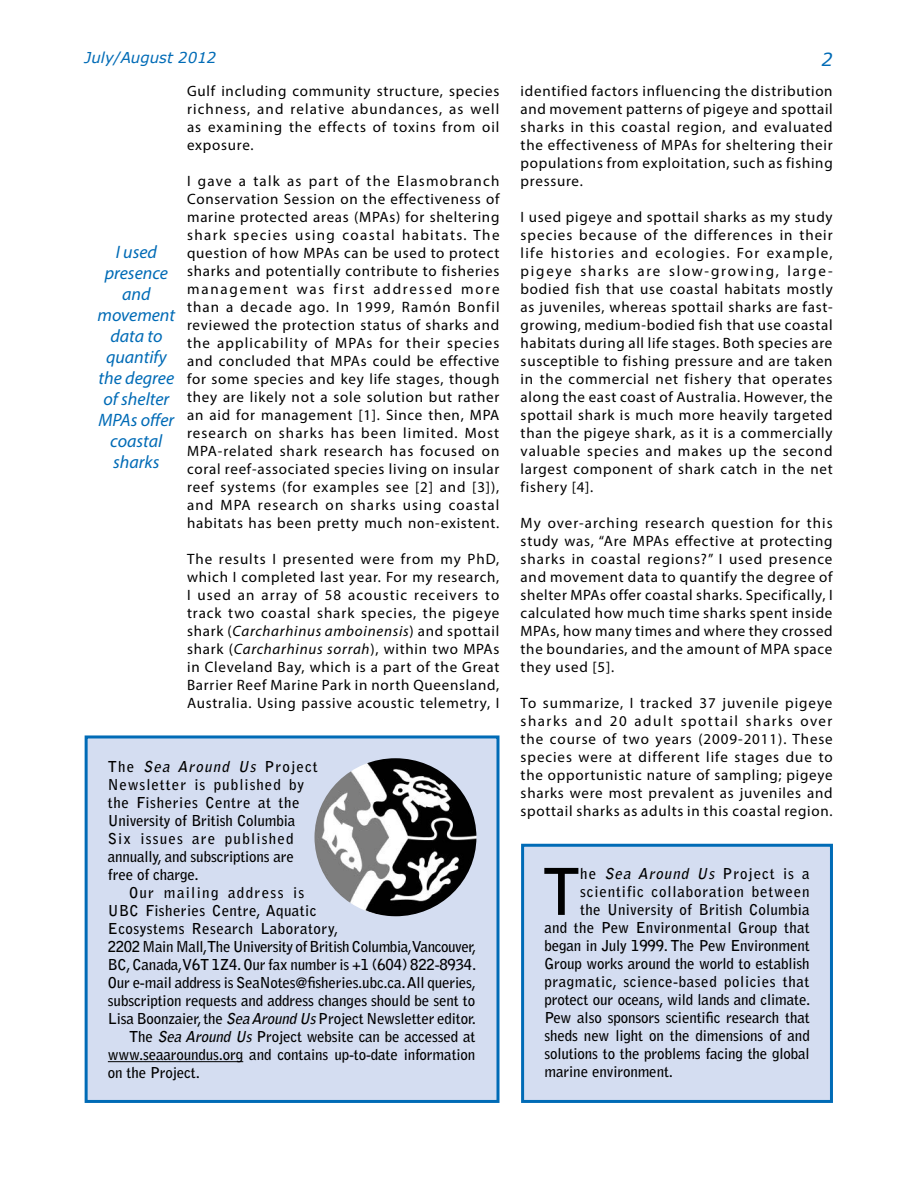
<style>
.page{position:relative;width:918px;height:1188px;background:#fff}
.page>*{position:absolute;margin:0;border:0;box-sizing:border-box;transform-origin:0 0}
.t1{font:700 64.05px "Bell Gothic";color:#000}
.t2{font:italic 18px/21px "Myriad Pro";color:#006bb6;text-align:center}
.t3{font:italic 18px "Verdana";color:#006bb6}
.t4{font:15px/18px "Myriad Pro";letter-spacing:.05em;color:#000;text-align:justify}
.t5{font:700 15px/18px "Bell Gothic";letter-spacing:-.01em;color:#000}
.t6{font:700 15px "Bell Gothic";letter-spacing:.015em;color:#000}
.t7{font:700 15px "Bell Gothic";letter-spacing:.035em;color:#000}
.t8{font:700 15px "Bell Gothic";letter-spacing:.055em;color:#000}
.t9{font:700 15px "Bell Gothic";letter-spacing:.03em;color:#000}
.t10{font:700 15px "Bell Gothic";letter-spacing:.025em;color:#000}
.t11{font:700 15px "Bell Gothic";letter-spacing:.065em;color:#000}
.t12{font:700 15px "Bell Gothic";letter-spacing:.085em;color:#000}
.t13{font:italic 15px "Verdana";color:#006bb6}
.s1{font-style:italic}
</style>
<div class="page">
<div style="left:523px;top:845px;width:308px;height:256px;background:#d4ddf1"></div>
<div style="left:521px;top:844px;width:312px;height:259px;border:3px solid #006bb6"></div>
<div style="left:86px;top:737px;width:412px;height:364px;background:#d4ddf1"></div>
<hr style="left:108px;top:1061px;width:135px;height:1px;background:#000">
<div style="left:85px;top:735px;width:415px;height:368px;border:3px solid #006bb6"></div>
<img style="left:315px;top:758px;width:161px;height:158px">
<p class="t13" style="left:85px;top:48px;width:133px">July/August 2012</p>
<p class="t3" style="left:822px;top:47px;width:13px">2</p>
<p class="t2" style="left:98px;top:241px;width:79px">I used presence and movement data to quantify the degree of shelter<br>MPAs offer coastal sharks</p>
<p class="t4" style="left:187px;top:82px;width:314px">Gulf including community structure, species richness, and relative abundances, as well as examining the effects of toxins from oil exposure.</p>
<p class="t4" style="left:187px;top:172px;width:314px">I gave a talk as part of the Elasmobranch Conservation Session on the effectiveness of marine protected areas (MPAs) for sheltering shark species using coastal habitats. The question of how MPAs can be used to protect sharks and potentially contribute to fisheries management was first addressed more than a decade ago. In 1999, Ramón Bonfil reviewed the protection status of sharks and the applicability of MPAs for their species and concluded that MPAs could be effective for some species and key life stages, though they are likely not a sole solution but rather an aid for management [1]. Since then, MPA research on sharks has been limited. Most MPA-related shark research has focused on coral reef-associated species living on insular reef systems (for examples see [2] and [3]), and MPA research on sharks using coastal habitats has been pretty much non-existent.</p>
<p class="t4" style="left:187px;top:550px;width:314px">The results I presented were from my PhD, which I completed last year. For my research, I used an array of 58 acoustic receivers to track two coastal shark species, the pigeye shark (<span class="s1">Carcharhinus amboinensis</span>) and spottail shark (<span class="s1">Carcharhinus sorrah</span>), within two MPAs in Cleveland Bay, which is a part of the Great Barrier Reef Marine Park in north Queensland, Australia. Using passive acoustic telemetry, I</p>
<p class="t5" style="left:108px;top:758px;width:211px">The <span class="s1">Sea Around Us</span> Project<br>Newsletter is published by the Fisheries Centre at the<br>University of British Columbia<br>Six issues are published annually, and subscriptions are free of charge.</p>
<p class="t12" style="left:129px;top:884px;width:177px">Our mailing address is</p>
<p class="t10" style="left:108px;top:902px;width:210px">UBC Fisheries Centre, Aquatic</p>
<p class="t9" style="left:108px;top:920px;width:232px">Ecosystems Research Laboratory,</p>
<p class="t5" style="left:108px;top:938px;width:370px">2202 Main Mall, The University of British Columbia, Vancouver,</p>
<p class="t5" style="left:108px;top:956px;width:370px">BC, Canada,V6T 1Z4. Our fax number is +1 (604) 822-8934.</p>
<p class="t5" style="left:108px;top:974px;width:370px">Our e-mail address is SeaNotes@fisheries.ubc.ca. All queries,</p>
<p class="t5" style="left:108px;top:992px;width:369px">subscription requests and address changes should be sent to</p>
<p class="t5" style="left:108px;top:1010px;width:370px">Lisa Boonzaier, the <span class="s1">Sea Around Us</span>Project Newsletter editor.</p>
<p class="t5" style="left:129px;top:1028px;width:348px">The <span class="s1">Sea Around Us</span> Project website can be accessed at</p>
<p class="t5" style="left:108px;top:1046px;width:369px">www.seaaroundus.org and contains up-to-date information</p>
<p class="t5" style="left:108px;top:1064px;width:93px">on the Project.</p>
<p class="t4" style="left:521px;top:82px;width:314px">identified factors influencing the distribution and movement patterns of pigeye and spottail sharks in this coastal region, and evaluated the effectiveness of MPAs for sheltering their populations from exploitation, such as fishing pressure.</p>
<p class="t4" style="left:521px;top:208px;width:314px">I used pigeye and spottail sharks as my study species because of the differences in their life histories and ecologies. For example, pigeye sharks are slow-growing, large&shy;bodied fish that use coastal habitats mostly as juveniles, whereas spottail sharks are fast&shy;growing, medium-bodied fish that use coastal habitats during all life stages. Both species are susceptible to fishing pressure and are taken in the commercial net fishery that operates along the east coast of Australia. However, the spottail shark is much more heavily targeted than the pigeye shark, as it is a commercially valuable species and makes up the second largest component of shark catch in the net fishery [4].</p>
<p class="t4" style="left:521px;top:514px;width:314px">My over-arching research question for this study was, “Are MPAs effective at protecting sharks in coastal regions?” I used presence and movement data to quantify the degree of shelter MPAs offer coastal sharks. Specifically, I calculated how much time sharks spent inside MPAs, how many times and where they crossed the boundaries, and the amount of MPA space they used [5].</p>
<p class="t4" style="left:521px;top:694px;width:314px">To summarize, I tracked 37 juvenile pigeye sharks and 20 adult spottail sharks over the course of two years (2009-2011). These species were at different life stages due to the opportunistic nature of sampling; pigeye sharks were most prevalent as juveniles and spottail sharks as adults in this coastal region.</p>
<h1 class="t1" style="left:542px;top:853px;width:41px">T</h1>
<p class="t11" style="left:580px;top:864px;width:231px">he <span class="s1">Sea Around Us</span> Project is a</p>
<p class="t8" style="left:580px;top:882px;width:231px">scientific collaboration between</p>
<p class="t6" style="left:580px;top:900px;width:231px">the University of British Columbia</p>
<p class="t6" style="left:544px;top:918px;width:267px">and the Pew Environmental Group that</p>
<p class="t5" style="left:544px;top:937px;width:267px">began in July 1999. The Pew Environment</p>
<p class="t5" style="left:544px;top:955px;width:267px">Group works around the world to establish</p>
<p class="t7" style="left:544px;top:972px;width:267px">pragmatic, science-based policies that</p>
<p class="t5" style="left:544px;top:991px;width:267px">protect our oceans, wild lands and climate.</p>
<p class="t5" style="left:544px;top:1009px;width:267px">Pew also sponsors scientific research that</p>
<p class="t5" style="left:544px;top:1027px;width:267px">sheds new light on the dimensions of and</p>
<p class="t5" style="left:544px;top:1045px;width:267px">solutions to the problems facing the global</p>
<p class="t5" style="left:544px;top:1063px;width:130px">marine environment.</p>
</div>
